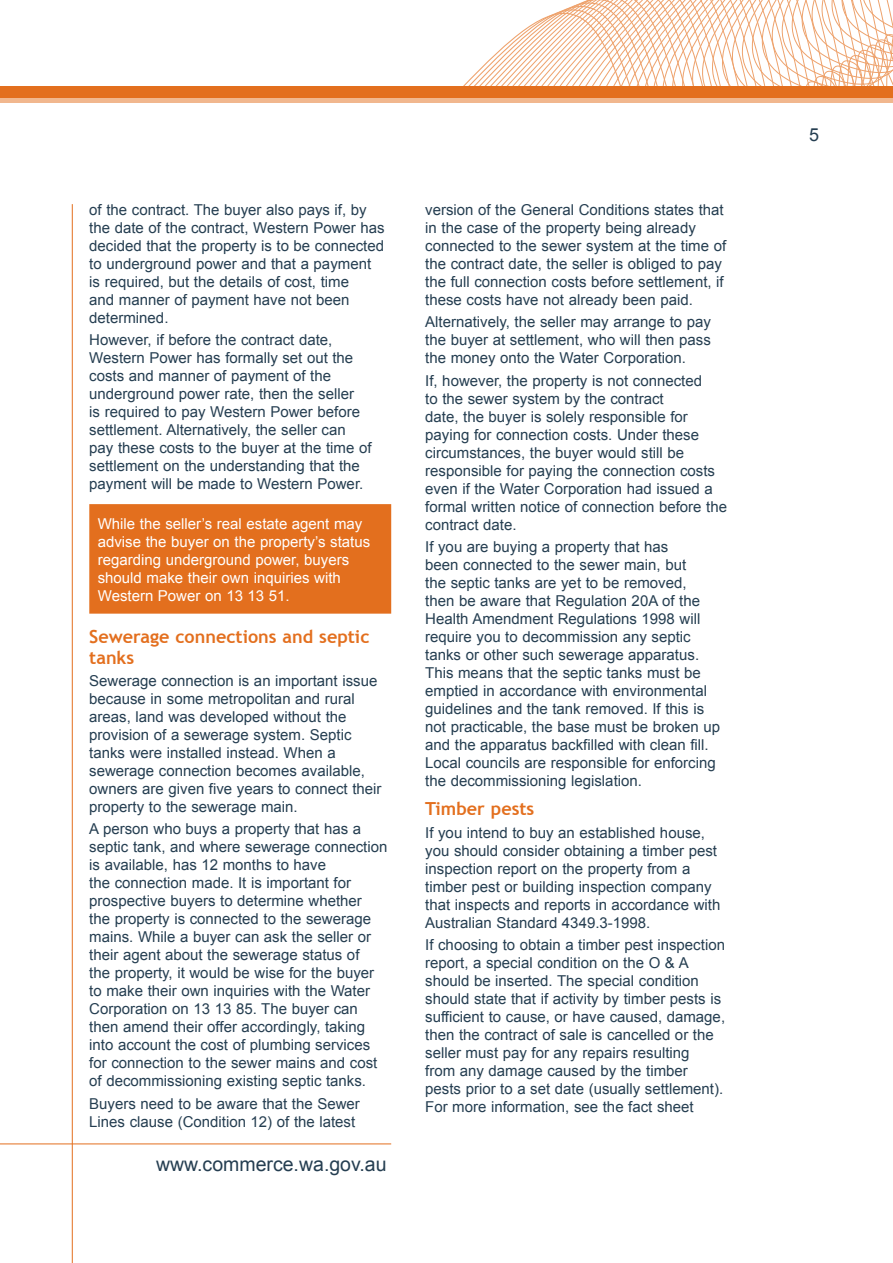
<style>
.page{position:relative;width:893px;height:1263px;background:#fff}
.page>*{position:absolute;margin:0;border:0;box-sizing:border-box;transform-origin:0 0}
.text{font:19.5px "Arial";color:#253e51}
.text-2{font:700 18px/21px "Trebuchet MS";color:#e36f1e}
.text-3{font:18px "Arial";color:#253e51}
.text-4{font:15px/18px "Arial";color:#253e51}
.text-5{font:15px/18px "Arial";color:#fff}
</style>
<div class="page">
<hr style="left:0;top:1143px;width:391px;height:1px;background:#e36f1e">
<hr style="left:72px;top:204px;width:1px;height:1059px;background:#e36f1e">
<svg style="left:841px;top:0;width:52px;height:87px"></svg>
<svg style="left:297px;top:0;width:504px;height:87px"></svg>
<div style="left:0;top:91px;width:893px;height:11px;background:#f1b78e"></div>
<div style="left:0;top:87px;width:893px;height:11px;background:#e36f1e"></div>
<div style="left:89px;top:504px;width:302px;height:110px;background:#e36f1e"></div>
<p class="text-4" style="left:89px;top:201px;width:297px">of the contract. The buyer also pays if, by the date of the contract, Western Power has decided that the property is to be connected to underground power and that a payment is required, but the details of cost, time<br>and manner of payment have not been determined.</p>
<p class="text-4" style="left:89px;top:331px;width:284px">However, if before the contract date, Western Power has formally set out the costs and manner of payment of the underground power rate, then the seller<br>is required to pay Western Power before settlement. Alternatively, the seller can pay these costs to the buyer at the time of settlement on the understanding that the payment will be made to Western Power.</p>
<p class="text-5" style="left:98px;top:514px;width:274px">While the seller’s real estate agent may advise the buyer on the property’s status regarding underground power, buyers should make their own inquiries with Western Power on 13 13 51.</p>
<p class="text-2" style="left:89px;top:626px;width:282px">Sewerage connections and septic tanks</p>
<p class="text-4" style="left:89px;top:672px;width:294px">Sewerage connection is an important issue because in some metropolitan and rural areas, land was developed without the provision of a sewerage system. Septic tanks were installed instead. When a sewerage connection becomes available, owners are given five years to connect their property to the sewerage main.</p>
<p class="text-4" style="left:89px;top:820px;width:300px">A person who buys a property that has a septic tank, and where sewerage connection is available, has 12 months to have<br>the connection made. It is important for prospective buyers to determine whether<br>the property is connected to the sewerage mains. While a buyer can ask the seller or their agent about the sewerage status of<br>the property, it would be wise for the buyer to make their own inquiries with the Water Corporation on 13 13 85. The buyer can then amend their offer accordingly, taking into account the cost of plumbing services for connection to the sewer mains and cost of decommissioning existing septic tanks.</p>
<p class="text-4" style="left:89px;top:1094px;width:272px">Buyers need to be aware that the Sewer<br>Lines clause (Condition 12) of the latest</p>
<p class="text" style="left:156px;top:1152px;width:232px">www.commerce.wa.gov.au</p>
<p class="text-4" style="left:425px;top:201px;width:303px">version of the General Conditions states that in the case of the property being already connected to the sewer system at the time of the contract date, the seller is obliged to pay the full connection costs before settlement, if these costs have not already been paid.</p>
<p class="text-4" style="left:425px;top:313px;width:287px;text-align:justify">Alternatively, the seller may arrange to pay the buyer at settlement, who will then pass the money onto the Water Corporation.</p>
<p class="text-4" style="left:425px;top:371px;width:303px">If, however, the property is not connected<br>to the sewer system by the contract<br>date, the buyer is solely responsible for paying for connection costs. Under these circumstances, the buyer would still be responsible for paying the connection costs even if the Water Corporation had issued a formal written notice of connection before the contract date.</p>
<p class="text-4" style="left:425px;top:538px;width:296px">If you are buying a property that has<br>been connected to the sewer main, but<br>the septic tanks are yet to be removed,<br>then be aware that Regulation 20A of the Health Amendment Regulations 1998 will require you to decommission any septic tanks or other such sewerage apparatus.<br>This means that the septic tanks must be emptied in accordance with environmental guidelines and the tank removed. If this is not practicable, the base must be broken up and the apparatus backfilled with clean fill.<br>Local councils are responsible for enforcing the decommissioning legislation.</p>
<p class="text-2" style="left:425px;top:798px;width:111px">Timber pests</p>
<p class="text-4" style="left:425px;top:823px;width:297px">If you intend to buy an established house, you should consider obtaining a timber pest inspection report on the property from a timber pest or building inspection company that inspects and reports in accordance with Australian Standard 4349.3-1998.</p>
<p class="text-4" style="left:425px;top:936px;width:301px">If choosing to obtain a timber pest inspection report, a special condition on the O &amp; A should be inserted. The special condition should state that if activity by timber pests is sufficient to cause, or have caused, damage, then the contract of sale is cancelled or the seller must pay for any repairs resulting<br>from any damage caused by the timber pests prior to a set date (usually settlement).<br>For more information, see the fact sheet</p>
<p class="text-3" style="left:809px;top:123px;width:12px">5</p>
</div>
